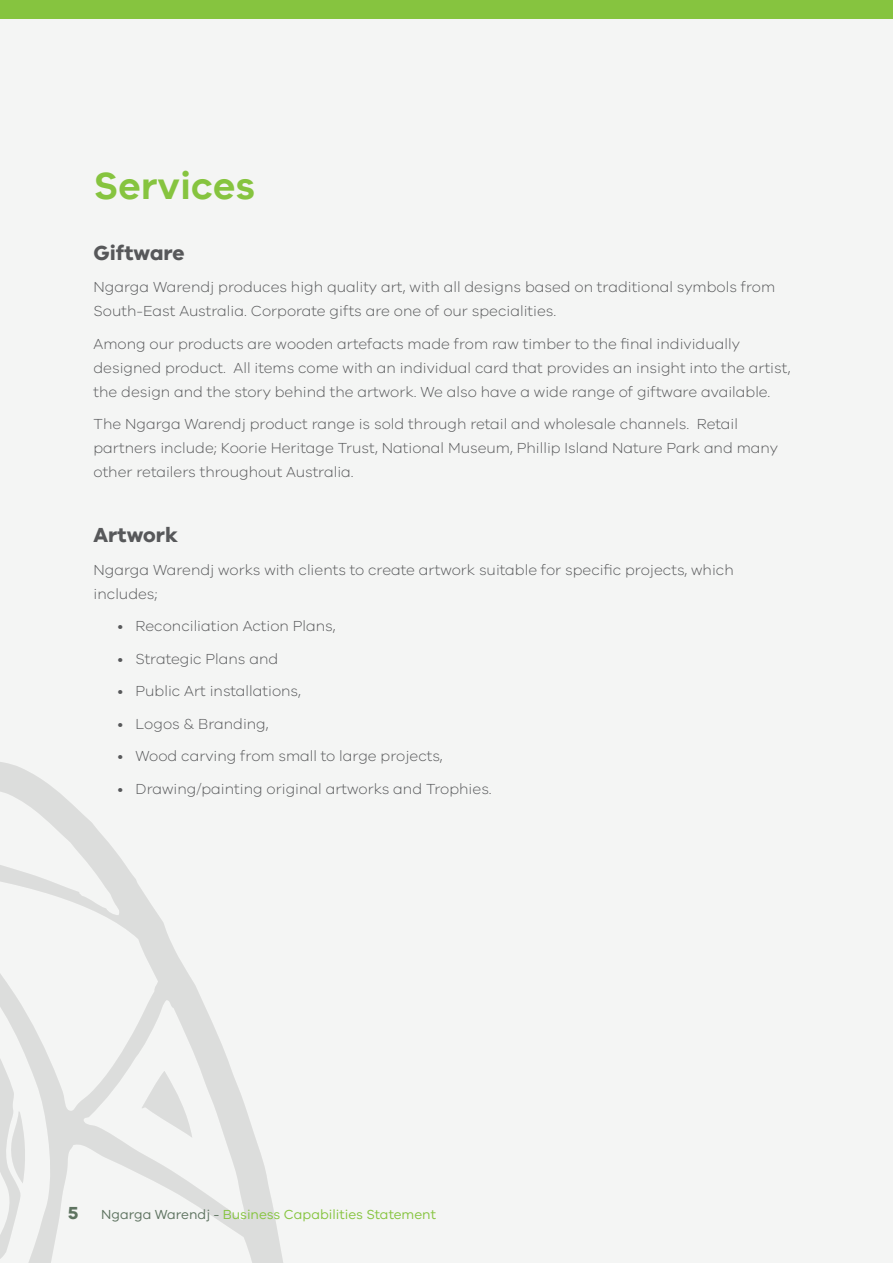
<style>
.page{position:relative;width:893px;height:1263px;background:#f4f5f4}
.page>*{position:absolute;margin:0;border:0;box-sizing:border-box;transform-origin:0 0}
.WOMBAT_HEADER{font:600 39px "VIC";color:#86c43f}
.WOMBAT_BODY_TEXT{font:700 21px "VIC";color:#57585a}
.BASIC_BODY{font:700 18px "VIC";color:#5e7360}
.WOMBAT_BODY_TEXT-2{font:300 15px/24px "VIC";color:#57585a}
.TABS{font:300 15px "VIC";color:#57585a}
.BASIC_BODY-2{font:13.5px "VIC";color:#86c43f}
.s1{color:#5e7360}
</style>
<div class="page">
<svg style="left:0;top:762px;width:283px;height:501px"></svg>
<div style="left:0;top:0;width:893px;height:19px;background:#86c43f"></div>
<p class="WOMBAT_HEADER" style="left:94px;top:162px;width:163px">Services</p>
<p class="WOMBAT_BODY_TEXT" style="left:94px;top:240px;width:93px">Giftware</p>
<p class="WOMBAT_BODY_TEXT-2" style="left:94px;top:275px;width:683px">Ngarga Warendj produces high quality art, with all designs based on traditional symbols from<br>South-East Australia. Corporate gifts are one of our specialities.</p>
<p class="WOMBAT_BODY_TEXT-2" style="left:94px;top:331px;width:699px">Among our products are wooden artefacts made from raw timber to the final individually designed product. All items come with an individual card that provides an insight into the artist, the design and the story behind the artwork. We also have a wide range of giftware available.</p>
<p class="WOMBAT_BODY_TEXT-2" style="left:94px;top:412px;width:686px">The Ngarga Warendj product range is sold through retail and wholesale channels. Retail partners include; Koorie Heritage Trust, National Museum, Phillip Island Nature Park and many other retailers throughout Australia.</p>
<p class="WOMBAT_BODY_TEXT" style="left:94px;top:522px;width:86px">Artwork</p>
<p class="WOMBAT_BODY_TEXT-2" style="left:94px;top:557px;width:642px">Ngarga Warendj works with clients to create artwork suitable for specific projects, which includes;</p>
<p class="TABS" style="left:118px;top:617px;width:220px">• Reconciliation Action Plans,</p>
<p class="TABS" style="left:118px;top:650px;width:162px">• Strategic Plans and</p>
<p class="TABS" style="left:118px;top:682px;width:185px">• Public Art installations,</p>
<p class="TABS" style="left:118px;top:715px;width:153px">• Logos &amp; Branding,</p>
<p class="TABS" style="left:118px;top:747px;width:327px">• Wood carving from small to large projects,</p>
<p class="TABS" style="left:118px;top:780px;width:376px">• Drawing/painting original artworks and Trophies.</p>
<p class="BASIC_BODY" style="left:68px;top:1202px;width:12px">5</p>
<p class="BASIC_BODY-2" style="left:101px;top:1207px;width:336px"><span class="s1">Ngarga Warendj -</span> Business Capabilities Statement</p>
</div>
